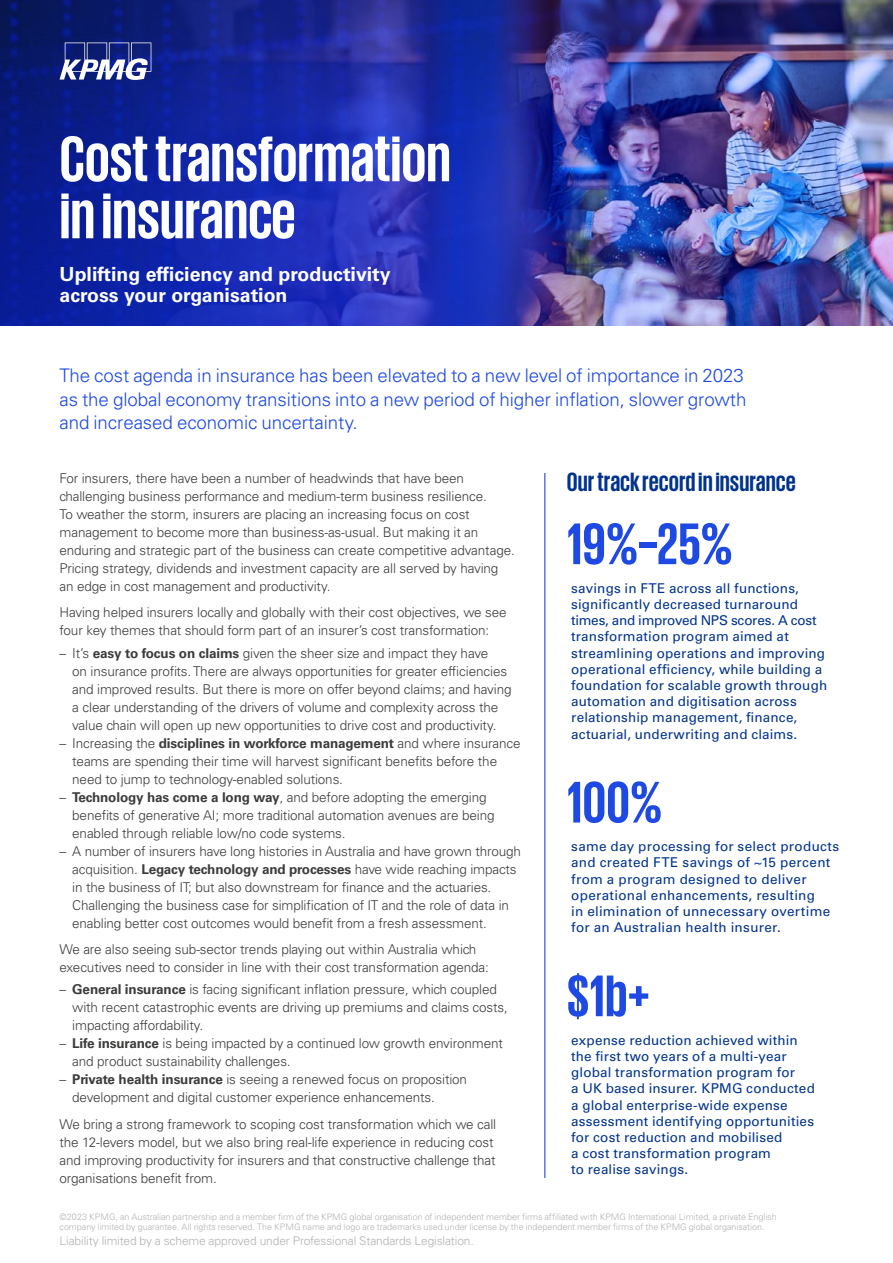
<style>
.page{position:relative;width:893px;height:1263px;background:#fff}
.page>*{position:absolute;margin:0;border:0;box-sizing:border-box;transform-origin:0 0}
.t1{font:700 66px/57px "KPMG";color:#fff}
.t2{font:700 60px "KPMG";color:#1e49e2}
.t3{font:700 27px "KPMG";color:#00338d}
.t4{font:700 19.5px/21px "Univers LT Std";color:#fff}
.t5{font:300 18.75px/23.2px "Univers LT Std";letter-spacing:-.005em;color:#1e49e2}
.t6{font:300 13.5px/18px "Univers LT Std";letter-spacing:-.01em;color:#3c3c3b}
.t7{font:13.5px/16.2px "Univers LT Std";letter-spacing:.015em;color:#00338d}
.t8{font:300 12px "Univers LT Std";letter-spacing:-.01em;color:#b3b2b2}
.t9{font:300 9px/10.8px "Univers LT Std";letter-spacing:-.005em;color:#b3b2b2}
.s1{font-weight:700}
</style>
<div class="page">
<img style="left:0;top:0;width:893px;height:325px">
<hr style="left:544px;top:473px;width:1px;height:705px;background:#1e49e2">
<svg style="left:60px;top:43px;width:91px;height:37px"></svg>
<h1 class="t1" style="left:60px;top:128px;width:393px">Cost transformation in insurance</h1>
<h3 class="t4" style="left:60px;top:263px;width:333px">Uplifting efficiency and productivity across your organisation</h3>
<h3 class="t5" style="left:60px;top:364px;width:688px">The cost agenda in insurance has been elevated to a new level of importance in 2023 as the global economy transitions into a new period of higher inflation, slower growth and increased economic uncertainty.</h3>
<h3 class="t3" style="left:567px;top:469px;width:230px">Our track record in insurance</h3>
<p class="t6" style="left:60px;top:469px;width:457px">For insurers, there have been a number of headwinds that have been challenging business performance and medium-term business resilience.<br>To weather the storm, insurers are placing an increasing focus on cost management to become more than business-as-usual. But making it an enduring and strategic part of the business can create competitive advantage.<br>Pricing strategy, dividends and investment capacity are all served by having an edge in cost management and productivity.</p>
<p class="t6" style="left:60px;top:603px;width:449px">Having helped insurers locally and globally with their cost objectives, we see four key themes that should form part of an insurer’s cost transformation:</p>
<p class="t6" style="left:72px;top:644px;width:441px;text-indent:-13px">– It’s <span class="s1">easy to focus on claims</span> given the sheer size and impact they have<br>on insurance profits. There are always opportunities for greater efficiencies and improved results. But there is more on offer beyond claims; and having a clear understanding of the drivers of volume and complexity across the value chain will open up new opportunities to drive cost and productivity.</p>
<p class="t6" style="left:72px;top:734px;width:450px;text-indent:-13px">– Increasing the <span class="s1">disciplines in workforce management</span> and where insurance teams are spending their time will harvest significant benefits before the need to jump to technology-enabled solutions.</p>
<p class="t6" style="left:72px;top:788px;width:424px;text-indent:-13px">– <span class="s1">Technology has come a long way</span>, and before adopting the emerging benefits of generative AI; more traditional automation avenues are being enabled through reliable low/no code systems.</p>
<p class="t6" style="left:72px;top:842px;width:450px;text-indent:-13px">– A number of insurers have long histories in Australia and have grown through acquisition. <span class="s1">Legacy technology and processes</span> have wide reaching impacts in the business of IT; but also downstream for finance and the actuaries.<br>Challenging the business case for simplification of IT and the role of data in enabling better cost outcomes would benefit from a fresh assessment.</p>
<p class="t6" style="left:60px;top:940px;width:431px">We are also seeing sub-sector trends playing out within Australia which executives need to consider in line with their cost transformation agenda:</p>
<p class="t6" style="left:72px;top:980px;width:437px;text-indent:-13px">– <span class="s1">General insurance</span> is facing significant inflation pressure, which coupled with recent catastrophic events are driving up premiums and claims costs, impacting affordability.</p>
<p class="t6" style="left:72px;top:1034px;width:432px;text-indent:-13px">– <span class="s1">Life insurance</span> is being impacted by a continued low growth environment and product sustainability challenges.</p>
<p class="t6" style="left:72px;top:1070px;width:396px;text-indent:-13px">– <span class="s1">Private health insurance</span> is seeing a renewed focus on proposition development and digital customer experience enhancements.</p>
<p class="t6" style="left:60px;top:1115px;width:438px">We bring a strong framework to scoping cost transformation which we call the 12-levers model, but we also bring real-life experience in reducing cost and improving productivity for insurers and that constructive challenge that organisations benefit from.</p>
<p class="t9" style="left:60px;top:1211px;width:719px">©2023 KPMG, an Australian partnership and a member firm of the KPMG global organisation of independent member firms affiliated with KPMG International Limited, a private English company limited by guarantee. All rights reserved. The KPMG name and logo are trademarks used under license by the independent member firms of the KPMG global organisation.</p>
<p class="t8" style="left:60px;top:1233px;width:416px">Liability limited by a scheme approved under Professional Standards Legislation.</p>
<h2 class="t2" style="left:567px;top:514px;width:167px">19%–25%</h2>
<p class="t7" style="left:571px;top:580px;width:258px">savings in FTE across all functions, significantly decreased turnaround times, and improved NPS scores. A cost transformation program aimed at streamlining operations and improving operational efficiency, while building a foundation for scalable growth through automation and digitisation across relationship management, finance, actuarial, underwriting and claims.</p>
<h2 class="t2" style="left:567px;top:772px;width:97px">100%</h2>
<p class="t7" style="left:571px;top:838px;width:270px">same day processing for select products and created FTE savings of ~15 percent from a program designed to deliver operational enhancements, resulting<br>in elimination of unnecessary overtime for an Australian health insurer.</p>
<h2 class="t2" style="left:567px;top:966px;width:84px">$1b+</h2>
<p class="t7" style="left:571px;top:1032px;width:245px">expense reduction achieved within the first two years of a multi-year global transformation program for<br>a UK based insurer. KPMG conducted a global enterprise-wide expense assessment identifying opportunities for cost reduction and mobilised<br>a cost transformation program<br>to realise savings.</p>
</div>
